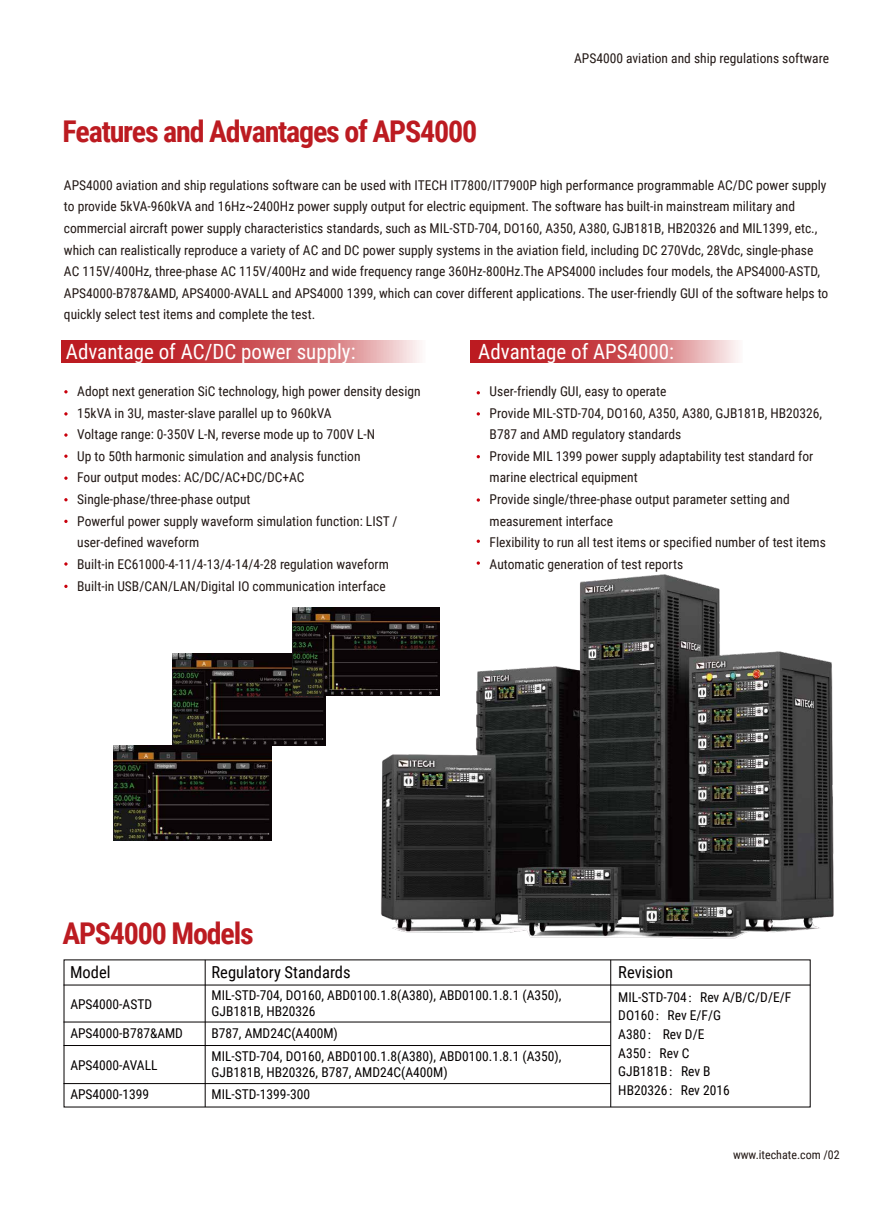
<style>
.page{position:relative;width:893px;height:1212px;background:#fff}
.page>*{position:absolute;margin:0;border:0;box-sizing:border-box;transform-origin:0 0}
.t1{font:700 30px "Roboto Condensed";letter-spacing:-.04em;color:#bc1b21}
.t2{font:21px "Roboto Condensed";color:#fff}
.t3{font:16.5px "Roboto Condensed";color:#040000}
.t4{font:13.5px/21.6px "Roboto Condensed";color:#221815}
.t5{font:13.5px/18.6px "Roboto Condensed";color:#040000}
.t6{font:12px "Roboto Condensed";color:#221815}
.s1{font-family:"Adobe Song Std";font-weight:300}
</style>
<div class="page">
<svg style="left:64px;top:390px;width:4px;height:3px"></svg>
<svg style="left:64px;top:433px;width:4px;height:4px"></svg>
<svg style="left:64px;top:454px;width:4px;height:4px"></svg>
<svg style="left:64px;top:476px;width:4px;height:4px"></svg>
<svg style="left:64px;top:498px;width:4px;height:3px"></svg>
<svg style="left:64px;top:520px;width:4px;height:3px"></svg>
<svg style="left:64px;top:562px;width:4px;height:4px"></svg>
<svg style="left:64px;top:585px;width:4px;height:3px"></svg>
<svg style="left:477px;top:498px;width:3px;height:4px"></svg>
<img style="left:357px;top:561px;width:477px;height:438px">
<img style="left:172px;top:653px;width:153px;height:92px">
<img style="left:292px;top:607px;width:147px;height:89px">
<img style="left:114px;top:746px;width:158px;height:95px">
<hr style="left:63px;top:985px;width:747px;height:1px;background:#040000">
<hr style="left:63px;top:1022px;width:548px;height:1px;background:#040000">
<hr style="left:63px;top:1045px;width:548px;height:1px;background:#040000">
<hr style="left:63px;top:1083px;width:548px;height:1px;background:#040000">
<hr style="left:205px;top:960px;width:1px;height:147px;background:#040000">
<hr style="left:610px;top:960px;width:1px;height:147px;background:#040000">
<svg style="left:471px;top:341px;width:267px;height:22px;background:#ce5b60"></svg>
<svg style="left:61px;top:341px;width:359px;height:22px;background:#ce595d"></svg>
<h1 class="t1" style="left:62px;top:110px;width:416px">Features and Advantages of APS4000</h1>
<p class="t4" style="left:574px;top:47px;width:256px">APS4000 aviation and ship regulations software</p>
<p class="t4" style="left:64px;top:174px;width:766px">APS4000 aviation and ship regulations software can be used with ITECH IT7800/IT7900P high performance programmable AC/DC power supply to provide 5kVA-960kVA and 16Hz~2400Hz power supply output for electric equipment. The software has built-in mainstream military and commercial aircraft power supply characteristics standards, such as MIL-STD-704, DO160, A350, A380, GJB181B, HB20326 and MIL1399, etc., which can realistically reproduce a variety of AC and DC power supply systems in the aviation field, including DC 270Vdc, 28Vdc, single-phase AC 115V/400Hz, three-phase AC 115V/400Hz and wide frequency range 360Hz-800Hz.The APS4000 includes four models, the APS4000-ASTD, APS4000-B787&amp;AMD, APS4000-AVALL and APS4000 1399, which can cover different applications. The user-friendly GUI of the software helps to quickly select test items and complete the test.</p>
<h2 class="t2" style="left:66px;top:337px;width:291px">Advantage of AC/DC power supply:</h2>
<h2 class="t2" style="left:478px;top:337px;width:197px">Advantage of APS4000:</h2>
<p class="t4" style="left:77px;top:380px;width:345px">Adopt next generation SiC technology, high power density design 15kVA in 3U, master-slave parallel up to 960kVA<br>Voltage range: 0-350V L-N, reverse mode up to 700V L-N<br>Up to 50th harmonic simulation and analysis function<br>Four output modes: AC/DC/AC+DC/DC+AC Single-phase/three-phase output<br>Powerful power supply waveform simulation function: LIST / user-defined waveform<br>Built-in EC61000-4-11/4-13/4-14/4-28 regulation waveform Built-in USB/CAN/LAN/Digital IO communication interface</p>
<p class="t4" style="left:490px;top:380px;width:338px">User-friendly GUI, easy to operate<br>Provide MIL-STD-704, DO160, A350, A380, GJB181B, HB20326, B787 and AMD regulatory standards<br>Provide MIL 1399 power supply adaptability test standard for marine electrical equipment<br>Provide single/three-phase output parameter setting and measurement interface<br>Flexibility to run all test items or specified number of test items Automatic generation of test reports</p>
<h1 class="t1" style="left:62px;top:912px;width:193px">APS4000 Models</h1>
<p class="t3" style="left:70px;top:961px;width:42px">Model</p>
<p class="t3" style="left:212px;top:961px;width:141px">Regulatory Standards</p>
<p class="t5" style="left:70px;top:989px;width:114px;line-height:29.1px">APS4000-ASTD<br>APS4000-B787&amp;AMD</p>
<p class="t5" style="left:212px;top:987px;width:351px;line-height:15.6px">MIL-STD-704, DO160, ABD0100.1.8(A380), ABD0100.1.8.1 (A350),<br>GJB181B, HB20326</p>
<p class="t5" style="left:212px;top:1048px;width:351px;line-height:15.6px">MIL-STD-704, DO160, ABD0100.1.8(A380), ABD0100.1.8.1 (A350),<br>GJB181B, HB20326, B787, AMD24C(A400M)</p>
<p class="t5" style="left:212px;top:1023px;width:128px">B787, AMD24C(A400M)</p>
<p class="t5" style="left:70px;top:1050px;width:89px;line-height:29.1px">APS4000-AVALL<br>APS4000-1399</p>
<p class="t5" style="left:212px;top:1084px;width:100px">MIL-STD-1399-300</p>
<p class="t3" style="left:618px;top:961px;width:56px">Revision</p>
<p class="t5" style="left:618px;top:987px;width:174px">MIL-STD-704<span class="s1">：</span>Rev A/B/C/D/E/F<br>DO160<span class="s1">：</span>Rev E/F/G<br>A380<span class="s1">：</span> Rev D/E<br>A350<span class="s1">：</span>Rev C<br>GJB181B<span class="s1">：</span>Rev B<br>HB20326<span class="s1">：</span>Rev 2016</p>
<p class="t6" style="left:733px;top:1146px;width:108px">www.itechate.com /02</p>
</div>
